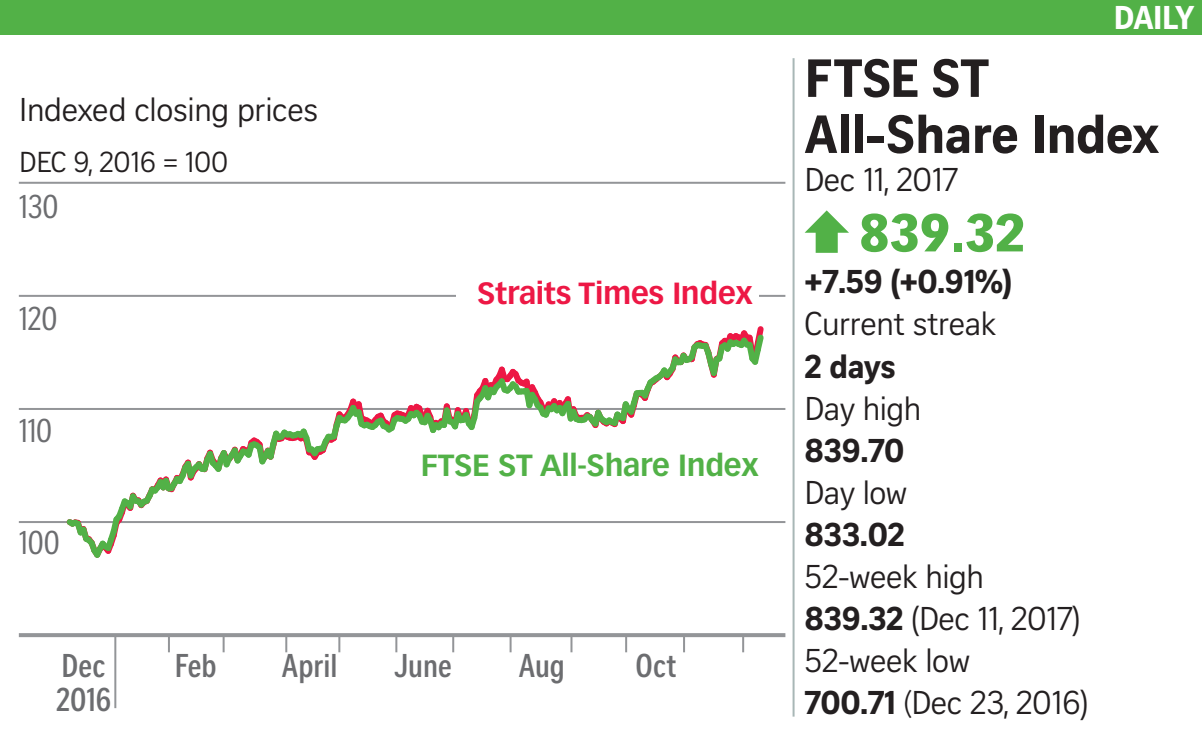
<style>
.page{position:relative;width:1202px;height:749px;background:#fff}
.page>*{position:absolute;margin:0;border:0;box-sizing:border-box;transform-origin:0 0}
.t1{font:700 52px/56px "Curator Serp Text";letter-spacing:-.01em;color:#231f20}
.t2{font:900 52px "Vectora LH";color:#52b147}
.t3{font:32px/42px "Curator Serp Text";letter-spacing:-.015em;color:#231f20}
.t4{font:700 32px "Curator Serp Text";letter-spacing:-.015em;color:#231f20}
.t5{font:700 32px/34px "Curator Head Cond ST Semi";color:#6c6d70}
.t6{font:32px "Curator Head Cond ST Regular";color:#6c6d70}
.t7{font:700 32px "Curator Serp Text";letter-spacing:-.02em;color:#fff}
.t8{font:700 30px "Vectora LH";letter-spacing:-.01em;color:#52b147}
.t9{font:700 30px "Vectora LH";letter-spacing:-.01em;color:#ed1845}
.t10{font:28px "Curator Serp Text";letter-spacing:-.01em;color:#231f20}
.s1{font-weight:700}
.s2{font-family:"Vectora LH";font-weight:300}
</style>
<div class="page">
<div style="left:0;top:0;width:1202px;height:34px;background:#52b147"></div>
<svg style="left:805px;top:210px;width:44px;height:43px"></svg>
<hr style="left:792px;top:58px;width:2px;height:658px;background:#a8b7b6">
<svg style="left:19px;top:633px;width:766px;height:4px;background:#96989b"></svg>
<hr style="left:19px;top:521px;width:766px;height:2px;background:#939598">
<hr style="left:19px;top:408px;width:766px;height:2px;background:#939598">
<hr style="left:19px;top:295px;width:766px;height:2px;background:#939598">
<hr style="left:19px;top:182px;width:766px;height:2px;background:#939598">
<svg style="left:66px;top:326px;width:698px;height:232px"></svg>
<hr style="left:114px;top:635px;width:2px;height:73px;background:#939598">
<svg style="left:168px;top:635px;width:2px;height:17px"></svg>
<svg style="left:223px;top:635px;width:2px;height:17px"></svg>
<svg style="left:285px;top:635px;width:2px;height:17px"></svg>
<svg style="left:338px;top:635px;width:2px;height:17px"></svg>
<svg style="left:395px;top:635px;width:2px;height:17px"></svg>
<svg style="left:452px;top:635px;width:2px;height:17px"></svg>
<svg style="left:510px;top:635px;width:2px;height:17px"></svg>
<svg style="left:570px;top:635px;width:2px;height:17px"></svg>
<svg style="left:625px;top:635px;width:2px;height:17px"></svg>
<svg style="left:683px;top:635px;width:2px;height:17px"></svg>
<svg style="left:742px;top:635px;width:2px;height:17px"></svg>
<div style="left:457px;top:260px;width:302px;height:48px;background:#fff"></div>
<p class="t3" style="left:19px;top:89px;width:300px">Indexed closing prices</p>
<p class="t10" style="left:19px;top:146px;width:210px">DEC 9, 2016 = 100</p>
<p class="t6" style="left:19px;top:189px;width:41px">130</p>
<p class="t6" style="left:19px;top:301px;width:40px">120</p>
<p class="t6" style="left:19px;top:413px;width:34px">110</p>
<p class="t6" style="left:19px;top:525px;width:42px">100</p>
<p class="t9" style="left:477px;top:275px;width:277px">Straits Times Index</p>
<p class="t8" style="left:421px;top:447px;width:339px">FTSE ST All-Share Index</p>
<p class="t5" style="left:56px;top:649px;width:56px">Dec<br>2016</p>
<p class="t5" style="left:175px;top:649px;width:43px">Feb</p>
<p class="t5" style="left:282px;top:649px;width:57px">April</p>
<p class="t5" style="left:394px;top:649px;width:59px">June</p>
<p class="t5" style="left:519px;top:649px;width:48px">Aug</p>
<p class="t5" style="left:636px;top:649px;width:43px">Oct</p>
<p class="t7" style="left:1114px;top:-2px;width:82px">DAILY</p>
<h1 class="t1" style="left:805px;top:50px;width:356px">FTSE ST<br>All-Share Index</h1>
<p class="t3" style="left:805px;top:159px;width:155px">Dec 11, 2017</p>
<h1 class="t2" style="left:859px;top:200px;width:168px">839.32</h1>
<p class="t4" style="left:805px;top:262px;width:209px">+7.59 (+0.91%)</p>
<p class="t3" style="left:805px;top:303px;width:193px">Current streak</p>
<p class="t4" style="left:805px;top:346px;width:92px">2 days</p>
<p class="t3" style="left:805px;top:387px;width:118px">Day high</p>
<p class="t4" style="left:805px;top:430px;width:101px">839.70</p>
<p class="t3" style="left:805px;top:471px;width:104px">Day low</p>
<p class="t4" style="left:805px;top:514px;width:101px">833.02</p>
<p class="t3" style="left:805px;top:555px;width:286px">52-week high<br><span class="s1">839.32</span> (Dec 11, 2017)<br>52-week low<br><span class="s1">700.71</span> <span class="s2">(</span>Dec 23, 2016)</p>
</div>
